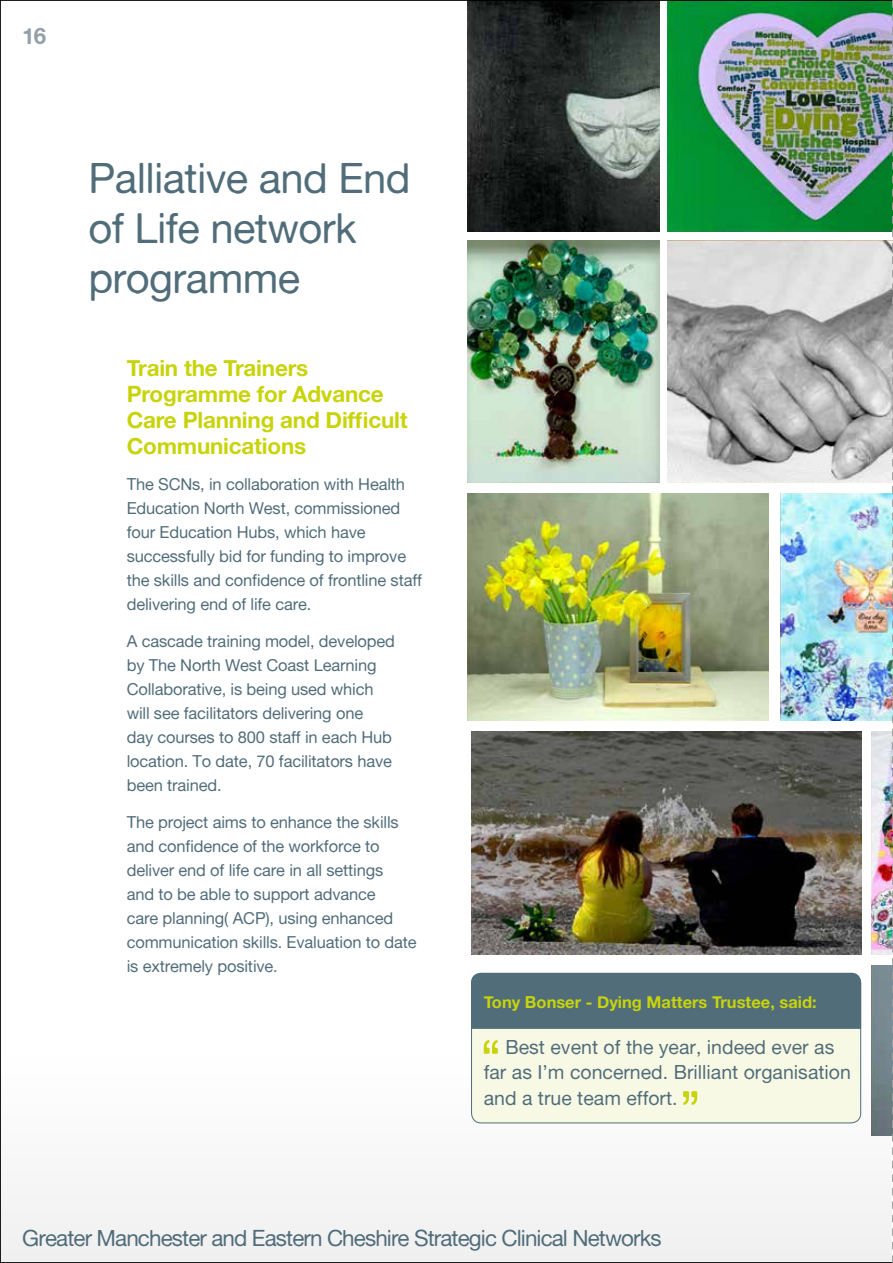
<style>
.page{position:relative;width:893px;height:1263px;background:#fff}
.page>*{position:absolute;margin:0;border:0;box-sizing:border-box;transform-origin:0 0}
.t1{font:41.85px/50.1px "Alte Haas Grotesk";letter-spacing:-.015em;color:#516d7a}
.t2{font:22.5px/25.8px "Alte Haas Grotesk Bold";letter-spacing:-.01em;color:#c8d409}
.t3{font:22.5px "Alte Haas Grotesk";letter-spacing:-.04em;color:#516d7a}
.t4{font:22.5px "Alte Haas Grotesk Bold";color:#94a0a9}
.t5{font:19.5px/25.5px "Alte Haas Grotesk";color:#516d7a}
.t6{font:16.5px/24px "Alte Haas Grotesk";letter-spacing:-.01em;color:#516d7a}
.t7{font:16.5px "Alte Haas Grotesk Bold";color:#c8d409}
</style>
<div class="page">
<img style="left:0;top:0;width:892px;height:1263px">
<svg style="left:892px;top:0;width:1px;height:1263px"></svg>
<h2 class="t4" style="left:22px;top:22px;width:26px">16</h2>
<h1 class="t1" style="left:89px;top:152px;width:324px">Palliative and End of Life network programme</h1>
<h2 class="t2" style="left:127px;top:355px;width:283px">Train the Trainers<br>Programme for Advance<br>Care Planning and Difficult<br>Communications</h2>
<p class="t6" style="left:127px;top:472px;width:297px">The SCNs, in collaboration with Health Education North West, commissioned four Education Hubs, which have successfully bid for funding to improve the skills and confidence of frontline staff delivering end of life care.</p>
<p class="t6" style="left:127px;top:629px;width:270px">A cascade training model, developed by The North West Coast Learning<br>Collaborative, is being used which will see facilitators delivering one<br>day courses to 800 staff in each Hub location. To date, 70 facilitators have been trained.</p>
<p class="t6" style="left:127px;top:810px;width:292px">The project aims to enhance the skills and confidence of the workforce to deliver end of life care in all settings<br>and to be able to support advance<br>care planning( ACP), using enhanced communication skills. Evaluation to date is extremely positive.</p>
<p class="t7" style="left:484px;top:992px;width:335px">Tony Bonser - Dying Matters Trustee, said:</p>
<p class="t5" style="left:484px;top:1034px;width:369px;text-indent:22px">Best event of the year, indeed ever as far as I’m concerned. Brilliant organisation and a true team effort.</p>
<h2 class="t3" style="left:22px;top:1225px;width:641px">Greater Manchester and Eastern Cheshire Strategic Clinical Networks</h2>
</div>
